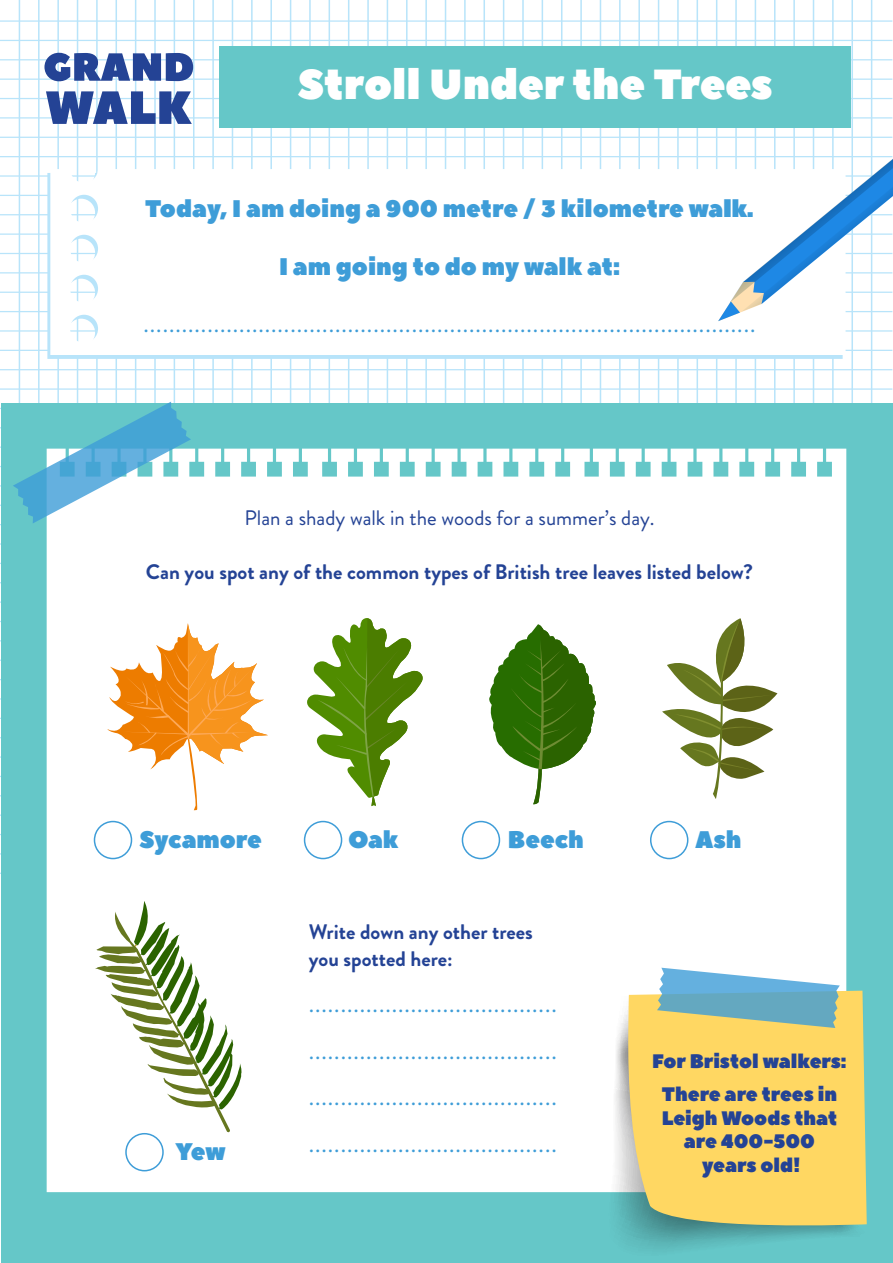
<style>
.page{position:relative;width:893px;height:1263px;background:#fff}
.page>*{position:absolute;margin:0;border:0;box-sizing:border-box;transform-origin:0 0}
.t1{font:42px "Peace Sans";color:#fff}
.t2{font:24px/46.5px "Brandon Grotesque";color:#3e9dd8;text-align:justify}
.t3{font:24px "Peace Sans";color:#3e9dd8}
.t4{font:700 21px/27px "Brandon Grotesque";color:#244395}
.t5{font:21px "Brandon Grotesque";color:#244395}
.t6{font:19.5px/23.4px "Peace Sans";color:#244395;text-align:center}
</style>
<div class="page">
<hr style="left:38px;top:0;width:2px;height:1263px;background:#b8e4fa">
<hr style="left:19px;top:0;width:1px;height:1263px;background:#b8e4fa">
<hr style="left:57px;top:0;width:2px;height:1263px;background:#b8e4fa">
<hr style="left:77px;top:0;width:1px;height:1263px;background:#b8e4fa">
<hr style="left:96px;top:0;width:2px;height:1263px;background:#b8e4fa">
<hr style="left:116px;top:0;width:1px;height:1263px;background:#b8e4fa">
<hr style="left:135px;top:0;width:1px;height:1263px;background:#b8e4fa">
<hr style="left:154px;top:0;width:2px;height:1263px;background:#b8e4fa">
<hr style="left:174px;top:0;width:1px;height:1263px;background:#b8e4fa">
<hr style="left:193px;top:0;width:1px;height:1263px;background:#b8e4fa">
<hr style="left:212px;top:0;width:2px;height:1263px;background:#b8e4fa">
<hr style="left:232px;top:0;width:1px;height:1263px;background:#b8e4fa">
<hr style="left:251px;top:0;width:2px;height:1263px;background:#b8e4fa">
<hr style="left:270px;top:0;width:2px;height:1263px;background:#b8e4fa">
<hr style="left:290px;top:0;width:1px;height:1263px;background:#b8e4fa">
<hr style="left:309px;top:0;width:2px;height:1263px;background:#b8e4fa">
<hr style="left:329px;top:0;width:1px;height:1263px;background:#b8e4fa">
<hr style="left:348px;top:0;width:1px;height:1263px;background:#b8e4fa">
<hr style="left:367px;top:0;width:2px;height:1263px;background:#b8e4fa">
<hr style="left:387px;top:0;width:1px;height:1263px;background:#b8e4fa">
<hr style="left:406px;top:0;width:2px;height:1263px;background:#b8e4fa">
<hr style="left:425px;top:0;width:2px;height:1263px;background:#b8e4fa">
<hr style="left:445px;top:0;width:1px;height:1263px;background:#b8e4fa">
<hr style="left:464px;top:0;width:2px;height:1263px;background:#b8e4fa">
<hr style="left:483px;top:0;width:2px;height:1263px;background:#b8e4fa">
<hr style="left:503px;top:0;width:1px;height:1263px;background:#b8e4fa">
<hr style="left:522px;top:0;width:2px;height:1263px;background:#b8e4fa">
<hr style="left:542px;top:0;width:1px;height:1263px;background:#b8e4fa">
<hr style="left:561px;top:0;width:1px;height:1263px;background:#b8e4fa">
<hr style="left:580px;top:0;width:2px;height:1263px;background:#b8e4fa">
<hr style="left:600px;top:0;width:1px;height:1263px;background:#b8e4fa">
<hr style="left:619px;top:0;width:2px;height:1263px;background:#b8e4fa">
<hr style="left:638px;top:0;width:2px;height:1263px;background:#b8e4fa">
<hr style="left:658px;top:0;width:1px;height:1263px;background:#b8e4fa">
<hr style="left:677px;top:0;width:2px;height:1263px;background:#b8e4fa">
<hr style="left:697px;top:0;width:1px;height:1263px;background:#b8e4fa">
<hr style="left:716px;top:0;width:1px;height:1263px;background:#b8e4fa">
<hr style="left:735px;top:0;width:2px;height:1263px;background:#b8e4fa">
<hr style="left:755px;top:0;width:1px;height:1263px;background:#b8e4fa">
<hr style="left:774px;top:0;width:1px;height:1263px;background:#b8e4fa">
<hr style="left:793px;top:0;width:2px;height:1263px;background:#b8e4fa">
<hr style="left:813px;top:0;width:1px;height:1263px;background:#b8e4fa">
<hr style="left:832px;top:0;width:2px;height:1263px;background:#b8e4fa">
<hr style="left:851px;top:0;width:2px;height:1263px;background:#b8e4fa">
<hr style="left:871px;top:0;width:1px;height:1263px;background:#b8e4fa">
<hr style="left:0;top:853px;width:892px;height:1px;background:#b8e4fa">
<hr style="left:0;top:873px;width:892px;height:1px;background:#b8e4fa">
<hr style="left:0;top:834px;width:892px;height:1px;background:#b8e4fa">
<hr style="left:0;top:814px;width:892px;height:2px;background:#b8e4fa">
<hr style="left:0;top:795px;width:892px;height:1px;background:#b8e4fa">
<hr style="left:0;top:776px;width:892px;height:1px;background:#b8e4fa">
<hr style="left:0;top:756px;width:892px;height:2px;background:#b8e4fa">
<hr style="left:0;top:737px;width:892px;height:1px;background:#b8e4fa">
<hr style="left:0;top:718px;width:892px;height:1px;background:#b8e4fa">
<hr style="left:0;top:698px;width:892px;height:2px;background:#b8e4fa">
<hr style="left:0;top:679px;width:892px;height:1px;background:#b8e4fa">
<hr style="left:0;top:660px;width:892px;height:1px;background:#b8e4fa">
<hr style="left:0;top:640px;width:892px;height:1px;background:#b8e4fa">
<hr style="left:0;top:621px;width:892px;height:1px;background:#b8e4fa">
<hr style="left:0;top:601px;width:892px;height:2px;background:#b8e4fa">
<hr style="left:0;top:582px;width:892px;height:1px;background:#b8e4fa">
<hr style="left:0;top:563px;width:892px;height:1px;background:#b8e4fa">
<hr style="left:0;top:543px;width:892px;height:2px;background:#b8e4fa">
<hr style="left:0;top:524px;width:892px;height:1px;background:#b8e4fa">
<hr style="left:0;top:505px;width:892px;height:1px;background:#b8e4fa">
<hr style="left:0;top:485px;width:892px;height:1px;background:#b8e4fa">
<hr style="left:0;top:466px;width:892px;height:1px;background:#b8e4fa">
<hr style="left:0;top:446px;width:892px;height:2px;background:#b8e4fa">
<hr style="left:0;top:427px;width:892px;height:1px;background:#b8e4fa">
<hr style="left:0;top:408px;width:892px;height:1px;background:#b8e4fa">
<hr style="left:0;top:388px;width:892px;height:2px;background:#b8e4fa">
<hr style="left:0;top:369px;width:892px;height:1px;background:#b8e4fa">
<hr style="left:0;top:350px;width:892px;height:1px;background:#b8e4fa">
<hr style="left:0;top:330px;width:892px;height:2px;background:#b8e4fa">
<hr style="left:0;top:311px;width:892px;height:1px;background:#b8e4fa">
<hr style="left:0;top:292px;width:892px;height:1px;background:#b8e4fa">
<hr style="left:0;top:272px;width:892px;height:1px;background:#b8e4fa">
<hr style="left:0;top:253px;width:892px;height:1px;background:#b8e4fa">
<hr style="left:0;top:233px;width:892px;height:2px;background:#b8e4fa">
<hr style="left:0;top:214px;width:892px;height:1px;background:#b8e4fa">
<hr style="left:0;top:195px;width:892px;height:1px;background:#b8e4fa">
<hr style="left:0;top:175px;width:892px;height:2px;background:#b8e4fa">
<hr style="left:0;top:156px;width:892px;height:1px;background:#b8e4fa">
<hr style="left:0;top:137px;width:892px;height:1px;background:#b8e4fa">
<hr style="left:0;top:117px;width:892px;height:2px;background:#b8e4fa">
<hr style="left:0;top:98px;width:892px;height:1px;background:#b8e4fa">
<hr style="left:0;top:79px;width:892px;height:1px;background:#b8e4fa">
<hr style="left:0;top:59px;width:892px;height:1px;background:#b8e4fa">
<hr style="left:0;top:40px;width:892px;height:1px;background:#b8e4fa">
<hr style="left:0;top:20px;width:892px;height:2px;background:#b8e4fa">
<div style="left:219px;top:46px;width:632px;height:82px;background:#65c7c8"></div>
<svg style="left:44px;top:53px;width:149px;height:28px"></svg>
<svg style="left:46px;top:91px;width:146px;height:33px"></svg>
<div style="left:47px;top:173px;width:796px;height:186px;background:#b8e4fa"></div>
<svg style="left:50px;top:169px;width:796px;height:186px"></svg>
<svg style="left:718px;top:40px;width:175px;height:281px"></svg>
<div style="left:1px;top:404px;width:892px;height:859px;background:#65c7c8"></div>
<div style="left:47px;top:449px;width:799px;height:743px;background:#fff"></div>
<svg style="left:13px;top:402px;width:178px;height:121px"></svg>
<svg style="left:607px;top:991px;width:106px;height:258px"></svg>
<svg style="left:615px;top:991px;width:234px;height:252px"></svg>
<svg style="left:628px;top:991px;width:239px;height:241px;background:#f2d368"></svg>
<svg style="left:657px;top:968px;width:183px;height:60px;background:#94bec2"></svg>
<svg style="left:95px;top:901px;width:147px;height:231px;background:#d2dbc4"></svg>
<svg style="left:662px;top:618px;width:115px;height:181px;background:#cbcfb3"></svg>
<svg style="left:486px;top:624px;width:112px;height:181px;background:#8cad75"></svg>
<svg style="left:307px;top:618px;width:116px;height:188px;background:#a7c281"></svg>
<svg style="left:107px;top:623px;width:161px;height:187px;background:#f9d0a0"></svg>
<div style="left:94px;top:821px;width:37px;height:37px;background:#fff;border-radius:50%"></div>
<div style="left:94px;top:821px;width:38px;height:38px;border:2px solid #3e9dd8;border-radius:50%"></div>
<div style="left:126px;top:1134px;width:37px;height:37px;background:#fff;border-radius:50%"></div>
<div style="left:125px;top:1133px;width:39px;height:38px;border:2px solid #3e9dd8;border-radius:50%"></div>
<div style="left:305px;top:821px;width:37px;height:37px;background:#fff;border-radius:50%"></div>
<div style="left:304px;top:821px;width:38px;height:38px;border:2px solid #3e9dd8;border-radius:50%"></div>
<div style="left:462px;top:821px;width:37px;height:37px;background:#fff;border-radius:50%"></div>
<div style="left:462px;top:821px;width:38px;height:38px;border:2px solid #3e9dd8;border-radius:50%"></div>
<div style="left:651px;top:821px;width:37px;height:37px;background:#fff;border-radius:50%"></div>
<div style="left:650px;top:821px;width:38px;height:38px;border:2px solid #3e9dd8;border-radius:50%"></div>
<h1 class="t1" style="left:298px;top:56px;width:476px">Stroll Under the Trees</h1>
<p class="t3" style="left:145px;top:193px;width:610px">Today, I am doing a 900 metre / 3 kilometre walk.</p>
<p class="t3" style="left:279px;top:250px;width:342px">I am going to do my walk at:</p>
<p class="t2" style="left:144px;top:301px;width:613px">................................................................................................</p>
<p class="t5" style="left:245px;top:503px;width:411px">Plan a shady walk in the woods for a summer’s day.</p>
<p class="t4" style="left:146px;top:558px;width:609px">Can you spot any of the common types of British tree leaves listed below?</p>
<p class="t3" style="left:140px;top:823px;width:124px">Sycamore</p>
<p class="t3" style="left:348px;top:823px;width:52px">Oak</p>
<p class="t3" style="left:508px;top:823px;width:77px">Beech</p>
<p class="t3" style="left:695px;top:823px;width:48px">Ash</p>
<p class="t3" style="left:176px;top:1135px;width:51px">Yew</p>
<p class="t4" style="left:309px;top:918px;width:226px">Write down any other trees you spotted here:</p>
<p class="t2" style="left:309px;top:981px;width:250px">....................................... ....................................... ....................................... .......................................</p>
<p class="t6" style="left:652px;top:1046px;width:196px;line-height:33px">For Bristol walkers:<br>There are trees in</p>
<p class="t6" style="left:662px;top:1107px;width:177px">Leigh Woods that are 400-500 years old!</p>
</div>
